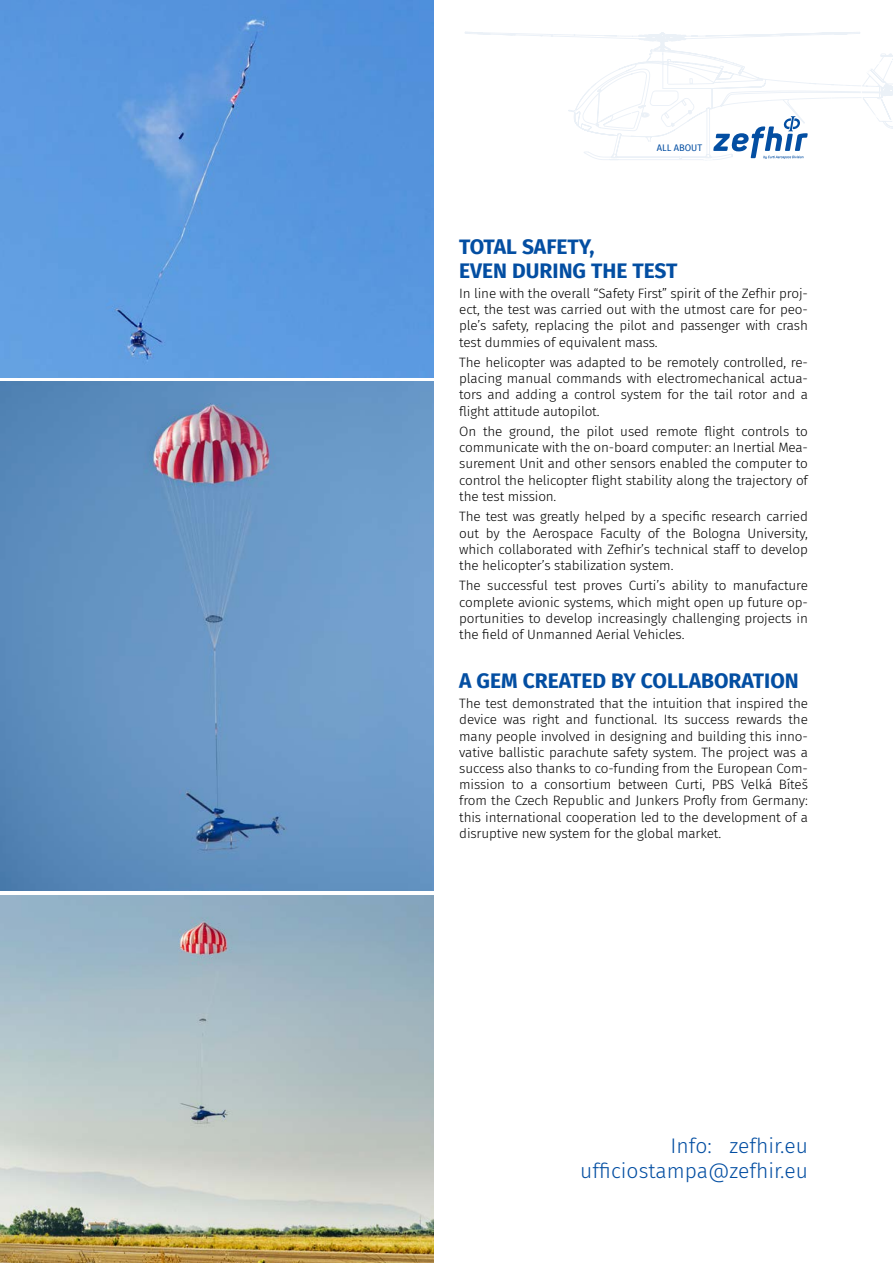
<style>
.page{position:relative;width:893px;height:1263px;background:#fff}
.page>*{position:absolute;margin:0;border:0;box-sizing:border-box;transform-origin:0 0}
.t1{font:700 21px/24px "Fira Sans";color:#034ea2}
.t2{font:300 21px/25.2px "Fira Sans";color:#034ea2;text-align:right}
.t3{font:300 13.5px/16.2px "Fira Sans";letter-spacing:-.01em;color:#000;text-align:justify}
.t4{font:9.3px "Fira Sans";color:#034ea2}
</style>
<div class="page">
<svg style="left:553px;top:32px;width:340px;height:128px"></svg>
<svg style="left:648px;top:137px;width:4px;height:5px"></svg>
<svg style="left:861px;top:60px;width:32px;height:100px"></svg>
<svg style="left:703px;top:116px;width:105px;height:44px"></svg>
<img style="left:0;top:0;width:434px;height:377px">
<img style="left:0;top:381px;width:434px;height:510px">
<img style="left:0;top:895px;width:434px;height:368px">
<p class="t4" style="left:657px;top:140px;width:47px">ALL ABOUT</p>
<h1 class="t1" style="left:459px;top:233px;width:220px">TOTAL SAFETY,<br>EVEN DURING THE TEST</h1>
<p class="t3" style="left:459px;top:285px;width:350px">In line with the overall “Safety First” spirit of the Zefhir proj&shy;ect, the test was carried out with the utmost care for peo&shy;ple’s safety, replacing the pilot and passenger with crash test dummies of equivalent mass.</p>
<p class="t3" style="left:459px;top:354px;width:350px">The helicopter was adapted to be remotely controlled, re&shy;placing manual commands with electromechanical actua&shy;tors and adding a control system for the tail rotor and a flight attitude autopilot.</p>
<p class="t3" style="left:459px;top:423px;width:350px">On the ground, the pilot used remote flight controls to communicate with the on-board computer: an Inertial Mea&shy;surement Unit and other sensors enabled the computer to control the helicopter flight stability along the trajectory of the test mission.</p>
<p class="t3" style="left:459px;top:508px;width:350px">The test was greatly helped by a specific research carried out by the Aerospace Faculty of the Bologna University, which collaborated with Zefhir’s technical staff to develop the helicopter’s stabilization system.</p>
<p class="t3" style="left:459px;top:577px;width:350px">The successful test proves Curti’s ability to manufacture complete avionic systems, which might open up future op&shy;portunities to develop increasingly challenging projects in the field of Unmanned Aerial Vehicles.</p>
<h1 class="t1" style="left:459px;top:667px;width:341px">A GEM CREATED BY COLLABORATION</h1>
<p class="t3" style="left:459px;top:695px;width:350px">The test demonstrated that the intuition that inspired the device was right and functional. Its success rewards the many people involved in designing and building this inno&shy;vative ballistic parachute safety system. The project was a success also thanks to co-funding from the European Com&shy;mission to a consortium between Curti, PBS Velká Bíteš from the Czech Republic and Junkers Profly from Germany: this international cooperation led to the development of a disruptive new system for the global market.</p>
<h1 class="t2" style="left:580px;top:1133px;width:229px">Info: zefhir.eu ufficiostampa@zefhir.eu</h1>
</div>
